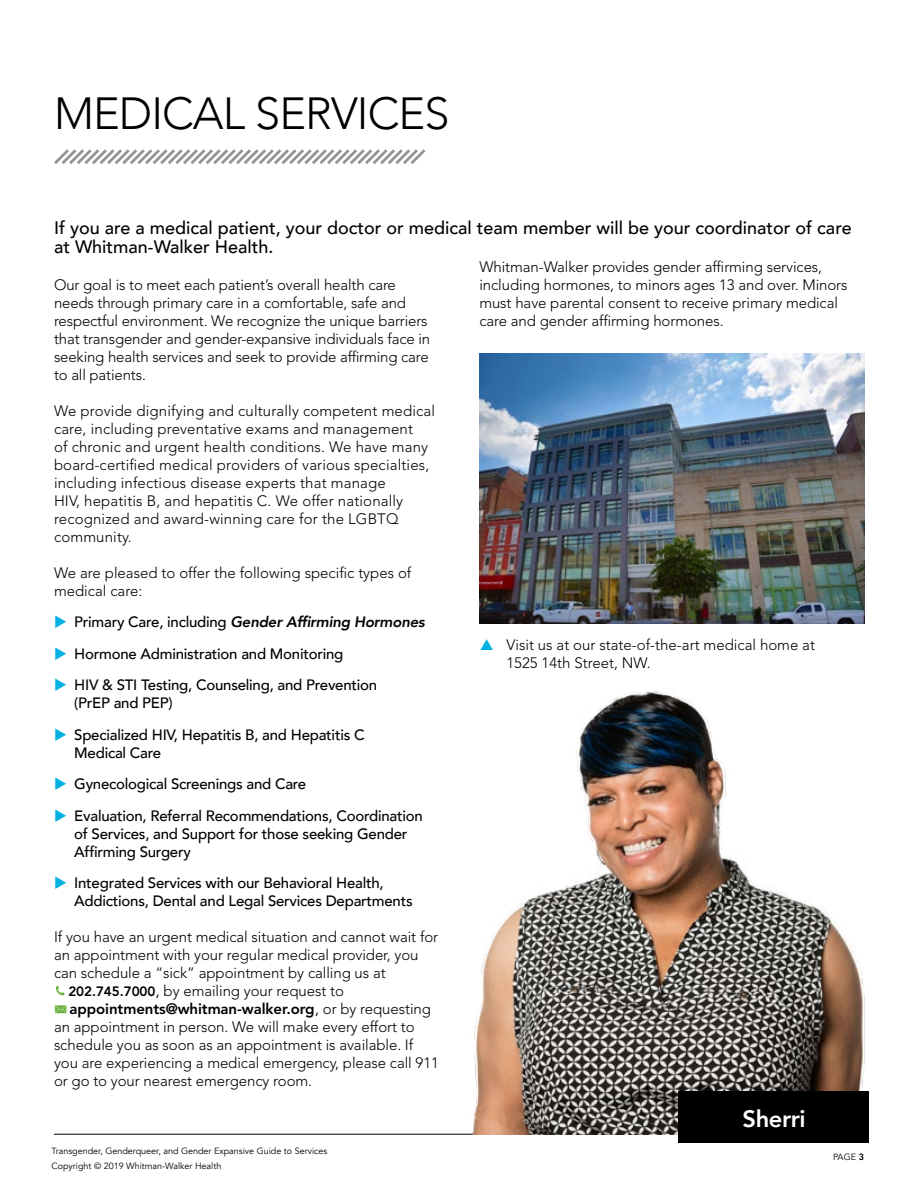
<style>
.page{position:relative;width:918px;height:1188px;background:#fff}
.page>*{position:absolute;margin:0;border:0;box-sizing:border-box;transform-origin:0 0}
.t1{font:300 45px "Avenir";letter-spacing:-.02em;color:#000}
.t2{font:800 23.7px "Avenir";letter-spacing:-.02em;color:#fff}
.t3{font:500 18px/19.5px "Avenir";color:#000}
.t4{font:300 15px/18px "Avenir LT Std";letter-spacing:-.005em;color:#000}
.t5{font:500 15px/31.5px "Avenir";letter-spacing:-.015em;color:#000}
.t6{font:800 15px "Avenir LT Std";letter-spacing:-.005em;color:#000}
.t7{font:9px "Avenir";color:#000}
.s1{font-weight:800;font-style:italic}
.s2{font-weight:800;font-size:13.5px}
.s3{font-weight:400}
.s4{font-weight:300}
.s5{font-weight:800}
</style>
<div class="page">
<svg style="left:54px;top:149px;width:372px;height:15px"></svg>
<svg style="left:56px;top:986px;width:9px;height:9px"></svg>
<svg style="left:55px;top:1005px;width:11px;height:8px"></svg>
<img style="left:479px;top:354px;width:385px;height:270px">
<hr style="left:54px;top:1134px;width:810px;height:1px;background:#000">
<img style="left:452px;top:691px;width:413px;height:443px">
<div style="left:679px;top:1091px;width:190px;height:52px;background:#000"></div>
<h1 class="t1" style="left:54px;top:87px;width:397px">MEDICAL SERVICES</h1>
<p class="t3" style="left:54px;top:217px;width:799px">If you are a medical patient, your doctor or medical team member will be your coordinator of care at Whitman-Walker Health.</p>
<p class="t4" style="left:54px;top:275px;width:378px">Our goal is to meet each patient’s overall health care needs through primary care in a comfortable, safe and respectful environment. We recognize the unique barriers that transgender and gender-expansive individuals face in seeking health services and seek to provide affirming care to all patients.</p>
<p class="t4" style="left:54px;top:401px;width:383px">We provide dignifying and culturally competent medical care, including preventative exams and management<br>of chronic and urgent health conditions. We have many board-certified medical providers of various specialties, including infectious disease experts that manage<br>HIV, hepatitis B, and hepatitis C. We offer nationally recognized and award-winning care for the LGBTQ community.</p>
<p class="t4" style="left:54px;top:563px;width:359px">We are pleased to offer the following specific types of medical care:</p>
<p class="t5" style="left:74px;top:605px;width:352px">Primary Care, including <span class="s1">Gender Affirming Hormones<br></span>Hormone Administration and Monitoring<br>HIV &amp; STI Testing, Counseling, and Prevention</p>
<p class="t5" style="left:74px;top:686px;width:292px">(PrEP and PEP)<br>Specialized HIV, Hepatitis B, and Hepatitis C</p>
<p class="t5" style="left:74px;top:736px;width:350px">Medical Care<br>Gynecological Screenings and Care<br>Evaluation, Referral Recommendations, Coordination</p>
<p class="t5" style="left:74px;top:823px;width:335px;line-height:18px">of Services, and Support for those seeking Gender<br>Affirming Surgery</p>
<p class="t5" style="left:74px;top:873px;width:340px;line-height:18px">Integrated Services with our Behavioral Health,<br>Addictions, Dental and Legal Services Departments</p>
<p class="t4" style="left:54px;top:928px;width:386px">If you have an urgent medical situation and cannot wait for</p>
<p class="t4" style="left:54px;top:946px;width:366px">an appointment with your regular medical provider, you</p>
<p class="t4" style="left:54px;top:964px;width:333px">can schedule a “sick” appointment by calling us at</p>
<p class="t4" style="left:68px;top:982px;width:277px"><span class="s2">202.745.7000</span><span class="s3">,</span> by emailing your request to</p>
<p class="t6" style="left:69px;top:1000px;width:363px">appointments@whitman-walker.org<span class="s3">,</span> <span class="s4">or by requesting</span></p>
<p class="t4" style="left:54px;top:1018px;width:362px">an appointment in person. We will make every effort to</p>
<p class="t4" style="left:54px;top:1036px;width:361px">schedule you as soon as an appointment is available. If</p>
<p class="t4" style="left:54px;top:1054px;width:386px">you are experiencing a medical emergency, please call 911</p>
<p class="t4" style="left:54px;top:1072px;width:260px">or go to your nearest emergency room.</p>
<p class="t4" style="left:479px;top:257px;width:370px">Whitman-Walker provides gender affirming services, including hormones, to minors ages 13 and over. Minors must have parental consent to receive primary medical care and gender affirming hormones.</p>
<p class="t4" style="left:507px;top:636px;width:310px">Visit us at our state-of-the-art medical home at<br>1525 14th Street, NW.</p>
<p class="t7" style="left:51px;top:1146px;width:278px">Transgender, Genderqueer, and Gender Expansive Guide to Services</p>
<p class="t7" style="left:51px;top:1160px;width:172px">Copyright © 2019 Whitman-Walker Health</p>
<h2 class="t2" style="left:743px;top:1100px;width:65px">Sherri</h2>
<p class="t7" style="left:833px;top:1152px;width:32px">PAGE <span class="s5">3</span></p>
</div>
